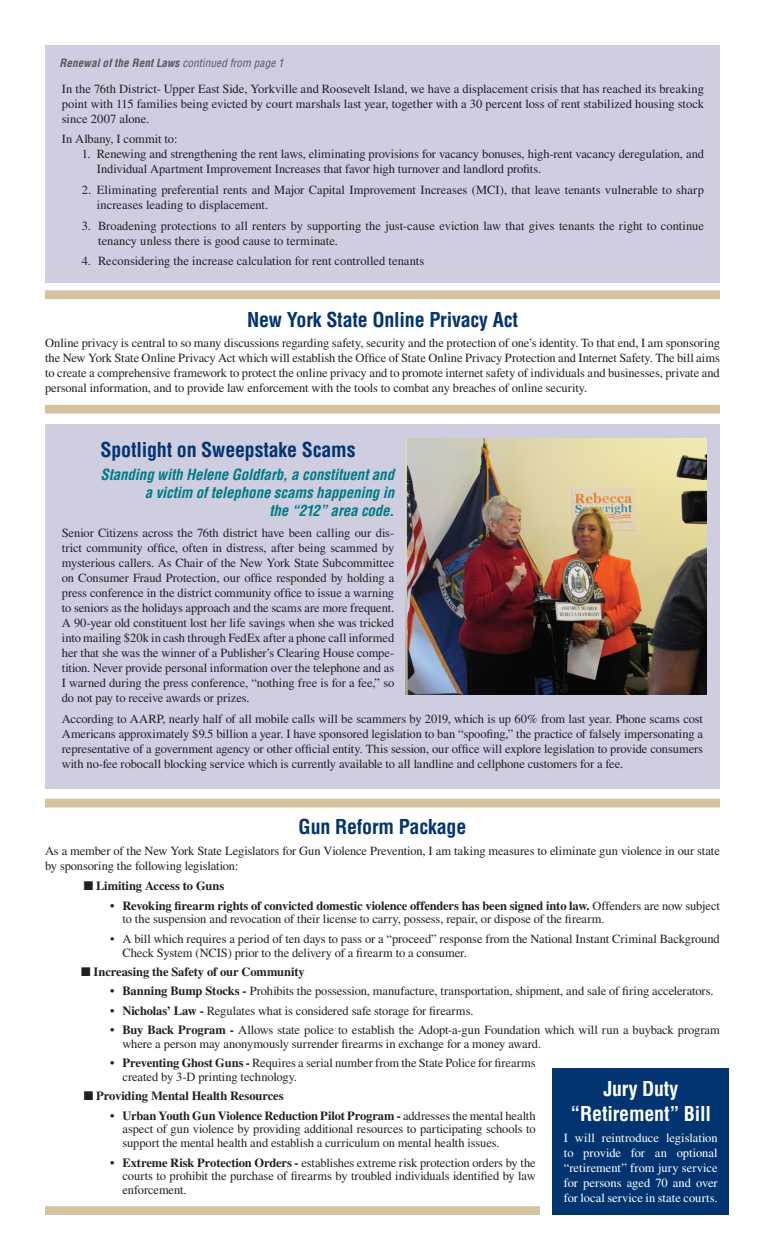
<style>
.page{position:relative;width:765px;height:1260px;background:#fff}
.page>*{position:absolute;margin:0;border:0;box-sizing:border-box;transform-origin:0 0}
.t1{font:700 condensed 20px "Helvetica";letter-spacing:-.01em;color:#013471}
.t2{font:700 condensed 20px/25px "Helvetica";letter-spacing:-.01em;color:#fff;text-align:center}
.t3{font:italic 700 condensed 15px/18px "Helvetica";letter-spacing:-.01em;color:#007b85;text-align:right}
.t4{font:12.5px/15px "Times";letter-spacing:-.01em;color:#231f20}
.t5{font:12.5px/15px "Times";color:#fff;text-align:justify}
.t6{font:700 12.5px "Times";letter-spacing:-.005em;color:#231f20}
.t7{font:italic 700 condensed 11.25px "Helvetica";letter-spacing:.005em;color:#57585a}
.s1{font-weight:400}
.s2{font-weight:700}
</style>
<div class="page">
<div style="left:45px;top:424px;width:675px;height:365px;background:#cfcde0"></div>
<div style="left:45px;top:45px;width:675px;height:238px;background:#cfcde0"></div>
<img style="left:405px;top:439px;width:301px;height:256px">
<div style="left:45px;top:290px;width:675px;height:9px;background:#d5c3a0"></div>
<div style="left:45px;top:405px;width:675px;height:9px;background:#d5c3a0"></div>
<div style="left:45px;top:799px;width:675px;height:9px;background:#d5c3a0"></div>
<div style="left:553px;top:1069px;width:176px;height:146px;background:#013471"></div>
<div style="left:45px;top:1206px;width:495px;height:9px;background:#d5c3a0"></div>
<p class="t7" style="left:59px;top:55px;width:226px">Renewal of the Rent Laws <span class="s1">continued from page 1</span></p>
<p class="t4" style="left:62px;top:81px;width:644px;text-align:justify">In the 76th District- Upper East Side, Yorkville and Roosevelt Island, we have a displacement crisis that has reached its breaking point with 115 families being evicted by court marshals last year, together with a 30 percent loss of rent stabilized housing stock since 2007 alone.</p>
<p class="t4" style="left:62px;top:132px;width:117px">In Albany, I commit to:</p>
<p class="t4" style="left:97px;top:147px;width:609px;text-indent:-15px">1. Renewing and strengthening the rent laws, eliminating provisions for vacancy bonuses, high-rent vacancy deregulation, and<br>Individual Apartment Improvement Increases that favor high turnover and landlord profits.</p>
<p class="t4" style="left:97px;top:182px;width:609px;text-indent:-15px">2. Eliminating preferential rents and Major Capital Improvement Increases (MCI), that leave tenants vulnerable to sharp increases leading to displacement.</p>
<p class="t4" style="left:98px;top:218px;width:607px;text-indent:-16px">3. Broadening protections to all renters by supporting the just-cause eviction law that gives tenants the right to continue tenancy unless there is good cause to terminate.</p>
<p class="t4" style="left:82px;top:254px;width:344px">4. Reconsidering the increase calculation for rent controlled tenants</p>
<h1 class="t1" style="left:247px;top:307px;width:272px">New York State Online Privacy Act</h1>
<p class="t4" style="left:45px;top:335px;width:677px;text-align:justify">Online privacy is central to so many discussions regarding safety, security and the protection of one’s identity. To that end, I am sponsoring the New York State Online Privacy Act which will establish the Office of State Online Privacy Protection and Internet Safety. The bill aims to create a comprehensive framework to protect the online privacy and to promote internet safety of individuals and businesses, private and personal information, and to provide law enforcement with the tools to combat any breaches of online security.</p>
<h1 class="t1" style="left:101px;top:437px;width:256px">Spotlight on Sweepstake Scams</h1>
<p class="t3" style="left:100px;top:466px;width:295px">Standing with Helene Goldfarb, a constituent and a victim of telephone scams happening in<br>the “212” area code.</p>
<p class="t4" style="left:62px;top:525px;width:334px;text-align:justify">Senior Citizens across the 76th district have been calling our dis&shy;trict community office, often in distress, after being scammed by mysterious callers. As Chair of the New York State Subcommittee on Consumer Fraud Protection, our office responded by holding a press conference in the district community office to issue a warning to seniors as the holidays approach and the scams are more frequent.<br>A 90-year old constituent lost her life savings when she was tricked into mailing $20k in cash through FedEx after a phone call informed her that she was the winner of a Publisher’s Clearing House compe&shy;tition. Never provide personal information over the telephone and as I warned during the press conference, “nothing free is for a fee,” so do not pay to receive awards or prizes.</p>
<p class="t4" style="left:62px;top:711px;width:643px;text-align:justify">According to AARP, nearly half of all mobile calls will be scammers by 2019, which is up 60% from last year. Phone scams cost Americans approximately $9.5 billion a year. I have sponsored legislation to ban “spoofing,” the practice of falsely impersonating a representative of a government agency or other official entity. This session, our office will explore legislation to provide consumers with no-fee robocall blocking service which is currently available to all landline and cellphone customers for a fee.</p>
<h1 class="t1" style="left:299px;top:814px;width:169px">Gun Reform Package</h1>
<p class="t4" style="left:45px;top:843px;width:676px">As a member of the New York State Legislators for Gun Violence Prevention, I am taking measures to eliminate gun violence in our state by sponsoring the following legislation:</p>
<p class="t6" style="left:84px;top:879px;width:142px">■ Limiting Access to Guns</p>
<p class="t4" style="left:122px;top:899px;width:599px;line-height:13.8px;text-indent:-12px"><span class="s2">• Revoking firearm rights of convicted domestic violence offenders has been signed into law.</span> Offenders are now subject to the suspension and revocation of their license to carry, possess, repair, or dispose of the firearm.</p>
<p class="t4" style="left:122px;top:932px;width:599px;line-height:13.8px;text-indent:-12px">• A bill which requires a period of ten days to pass or a “proceed” response from the National Instant Criminal Background<br>Check System (NCIS) prior to the delivery of a firearm to a consumer.</p>
<p class="t6" style="left:81px;top:964px;width:225px">■ Increasing the Safety of our Community</p>
<p class="t4" style="left:110px;top:984px;width:605px"><span class="s2">• Banning Bump Stocks -</span> Prohibits the possession, manufacture, transportation, shipment, and sale of firing accelerators.</p>
<p class="t4" style="left:110px;top:1003px;width:365px"><span class="s2">• Nicholas’ Law -</span> Regulates what is considered safe storage for firearms.</p>
<p class="t4" style="left:122px;top:1023px;width:599px;line-height:13.8px;text-indent:-12px"><span class="s2">• Buy Back Program -</span> Allows state police to establish the Adopt-a-gun Foundation which will run a buyback program where a person may anonymously surrender firearms in exchange for a money award.</p>
<p class="t4" style="left:122px;top:1056px;width:415px;line-height:13.8px;text-indent:-12px"><span class="s2">• Preventing Ghost Guns -</span> Requires a serial number from the State Police for firearms created by 3-D printing technology.</p>
<p class="t6" style="left:84px;top:1089px;width:201px">■ Providing Mental Health Resources</p>
<p class="t4" style="left:122px;top:1109px;width:415px;line-height:13.8px;text-align:justify;text-indent:-12px"><span class="s2">• Urban Youth Gun Violence Reduction Pilot Program -</span> addresses the mental health aspect of gun violence by providing additional resources to participating schools to support the mental health and establish a curriculum on mental health issues.</p>
<p class="t4" style="left:122px;top:1155px;width:415px;line-height:13.8px;text-align:justify;text-indent:-12px"><span class="s2">• Extreme Risk Protection Orders -</span> establishes extreme risk protection orders by the courts to prohibit the purchase of firearms by troubled individuals identified by law enforcement.</p>
<h1 class="t2" style="left:570px;top:1076px;width:142px">Jury Duty “Retirement” Bill</h1>
<p class="t5" style="left:564px;top:1130px;width:155px">I will reintroduce legislation to provide for an optional “retirement” from jury service for persons aged 70 and over for local service in state courts.</p>
</div>
